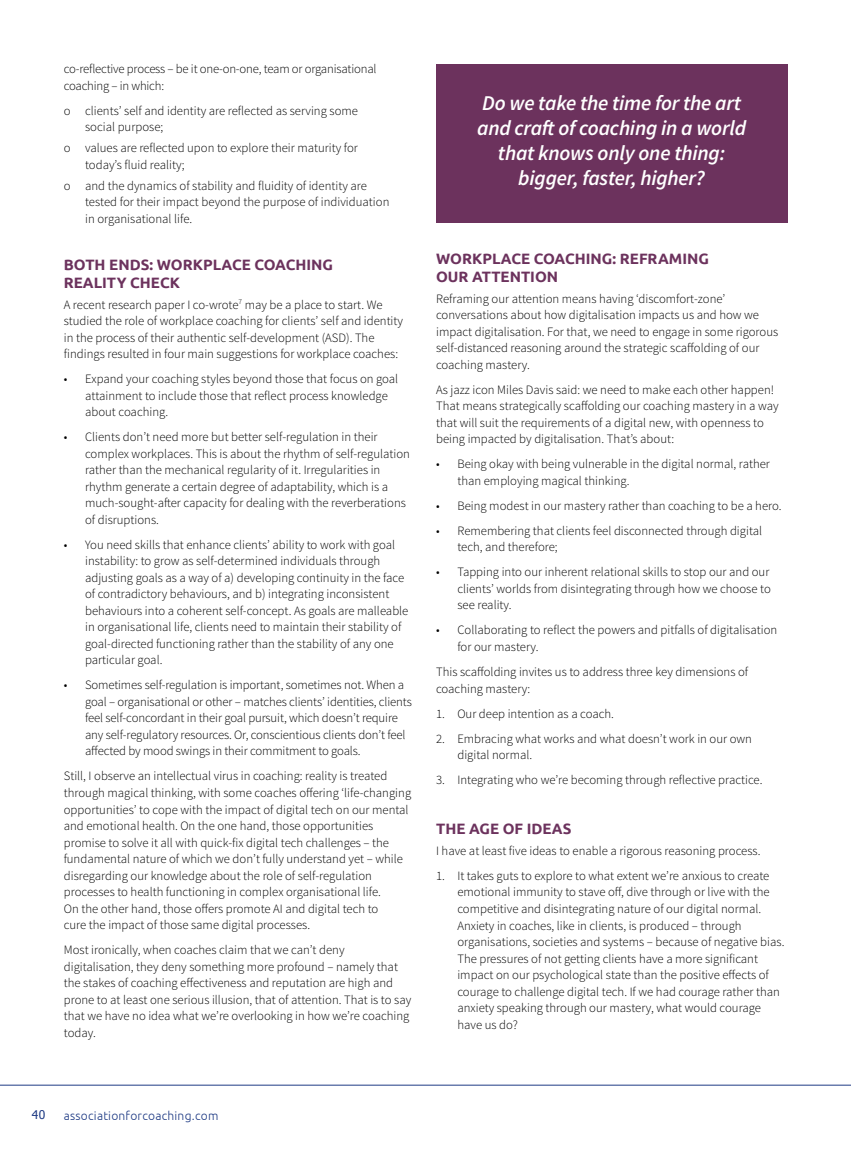
<style>
.page{position:relative;width:851px;height:1149px;background:#fff}
.page>*{position:absolute;margin:0;border:0;box-sizing:border-box;transform-origin:0 0}
.t1{font:italic 600 21px/25.2px "Source Sans Pro";letter-spacing:-.01em;color:#fff;text-align:center}
.t2{font:700 15px/18px "Ubuntu";color:#6c325d}
.t3{font:300 12.75px/16.5px "Source Sans Pro";color:#000}
.t4{font:300 12px "Ubuntu";letter-spacing:.02em;color:#1f3b84}
.t5{font:12px "Tahoma";color:#1f3b84}
</style>
<div class="page">
<hr style="left:0;top:1084px;width:850px;height:1px;background:#1f3b84">
<div style="left:436px;top:64px;width:351px;height:159px;background:#6c325d"></div>
<p class="t3" style="left:64px;top:61px;width:314px">co-reflective process – be it one-on-one, team or organisational coaching – in which:</p>
<p class="t3" style="left:85px;top:102px;width:274px;text-indent:-21px">o clients’ self and identity are reflected as serving some social purpose;</p>
<p class="t3" style="left:85px;top:140px;width:274px;text-indent:-21px">o values are reflected upon to explore their maturity for today’s fluid reality;</p>
<p class="t3" style="left:85px;top:177px;width:306px;text-indent:-21px">o and the dynamics of stability and fluidity of identity are tested for their impact beyond the purpose of individuation in organisational life.</p>
<p class="t2" style="left:64px;top:255px;width:271px">BOTH ENDS: WORKPLACE COACHING<br>REALITY CHECK</p>
<p class="t3" style="left:64px;top:296px;width:341px">A recent research paper I co-wrote<sup>7</sup> may be a place to start. We studied the role of workplace coaching for clients’ self and identity in the process of their authentic self-development (ASD). The findings resulted in four main suggestions for workplace coaches:</p>
<p class="t3" style="left:85px;top:370px;width:315px;text-indent:-21px">• Expand your coaching styles beyond those that focus on goal attainment to include those that reflect process knowledge about coaching.</p>
<p class="t3" style="left:85px;top:428px;width:326px;text-indent:-21px">• Clients don’t need more but better self-regulation in their complex workplaces. This is about the rhythm of self-regulation rather than the mechanical regularity of it. Irregularities in rhythm generate a certain degree of adaptability, which is a much-sought-after capacity for dealing with the reverberations of disruptions.</p>
<p class="t3" style="left:85px;top:536px;width:325px;text-indent:-21px">• You need skills that enhance clients’ ability to work with goal instability: to grow as self-determined individuals through adjusting goals as a way of a) developing continuity in the face of contradictory behaviours, and b) integrating inconsistent behaviours into a coherent self-concept. As goals are malleable in organisational life, clients need to maintain their stability of goal-directed functioning rather than the stability of any one particular goal.</p>
<p class="t3" style="left:85px;top:676px;width:328px;text-indent:-21px">• Sometimes self-regulation is important, sometimes not. When a goal – organisational or other – matches clients’ identities, clients feel self-concordant in their goal pursuit, which doesn’t require any self-regulatory resources. Or, conscientious clients don’t feel affected by mood swings in their commitment to goals.</p>
<p class="t3" style="left:64px;top:767px;width:349px">Still, I observe an intellectual virus in coaching: reality is treated through magical thinking, with some coaches offering ‘life-changing opportunities’ to cope with the impact of digital tech on our mental and emotional health. On the one hand, those opportunities promise to solve it all with quick-fix digital tech challenges – the fundamental nature of which we don’t fully understand yet – while disregarding our knowledge about the role of self-regulation processes to health functioning in complex organisational life.<br>On the other hand, those offers promote AI and digital tech to<br>cure the impact of those same digital processes.</p>
<p class="t3" style="left:64px;top:941px;width:349px">Most ironically, when coaches claim that we can’t deny digitalisation, they deny something more profound – namely that the stakes of coaching effectiveness and reputation are high and prone to at least one serious illusion, that of attention. That is to say that we have no idea what we’re overlooking in how we’re coaching today.</p>
<h1 class="t1" style="left:477px;top:90px;width:270px">Do we take the time for the art and craft of coaching in a world that knows only one thing: bigger, faster, higher?</h1>
<p class="t2" style="left:436px;top:249px;width:274px">WORKPLACE COACHING: REFRAMING<br>OUR ATTENTION</p>
<p class="t3" style="left:436px;top:290px;width:343px">Reframing our attention means having ‘discomfort-zone’ conversations about how digitalisation impacts us and how we impact digitalisation. For that, we need to engage in some rigorous self-distanced reasoning around the strategic scaffolding of our coaching mastery.</p>
<p class="t3" style="left:436px;top:381px;width:344px">As jazz icon Miles Davis said: we need to make each other happen!<br>That means strategically scaffolding our coaching mastery in a way that will suit the requirements of a digital new, with openness to being impacted by digitalisation. That’s about:</p>
<p class="t3" style="left:457px;top:456px;width:314px;text-indent:-21px">• Being okay with being vulnerable in the digital normal, rather than employing magical thinking.</p>
<p class="t3" style="left:436px;top:497px;width:347px">• Being modest in our mastery rather than coaching to be a hero.</p>
<p class="t3" style="left:457px;top:522px;width:306px;text-indent:-21px">• Remembering that clients feel disconnected through digital tech, and therefore;</p>
<p class="t3" style="left:457px;top:564px;width:315px;text-align:justify;text-indent:-21px">• Tapping into our inherent relational skills to stop our and our clients’ worlds from disintegrating through how we choose to see reality.</p>
<p class="t3" style="left:457px;top:622px;width:321px;text-indent:-21px">• Collaborating to reflect the powers and pitfalls of digitalisation for our mastery.</p>
<p class="t3" style="left:436px;top:663px;width:313px">This scaffolding invites us to address three key dimensions of coaching mastery:</p>
<p class="t3" style="left:436px;top:705px;width:179px">1. Our deep intention as a coach.</p>
<p class="t3" style="left:457px;top:730px;width:296px;text-indent:-21px">2. Embracing what works and what doesn’t work in our own digital normal.</p>
<p class="t3" style="left:436px;top:771px;width:328px">3. Integrating who we’re becoming through reflective practice.</p>
<p class="t2" style="left:436px;top:819px;width:137px">THE AGE OF IDEAS</p>
<p class="t3" style="left:436px;top:842px;width:326px">I have at least five ideas to enable a rigorous reasoning process.</p>
<p class="t3" style="left:457px;top:867px;width:328px;text-indent:-21px">1. It takes guts to explore to what extent we’re anxious to create emotional immunity to stave off, dive through or live with the competitive and disintegrating nature of our digital normal.<br>Anxiety in coaches, like in clients, is produced – through organisations, societies and systems – because of negative bias.<br>The pressures of not getting clients have a more significant impact on our psychological state than the positive effects of courage to challenge digital tech. If we had courage rather than anxiety speaking through our mastery, what would courage have us do?</p>
<p class="t5" style="left:32px;top:1106px;width:15px">40</p>
<p class="t4" style="left:64px;top:1108px;width:156px">associationforcoaching.com</p>
</div>
